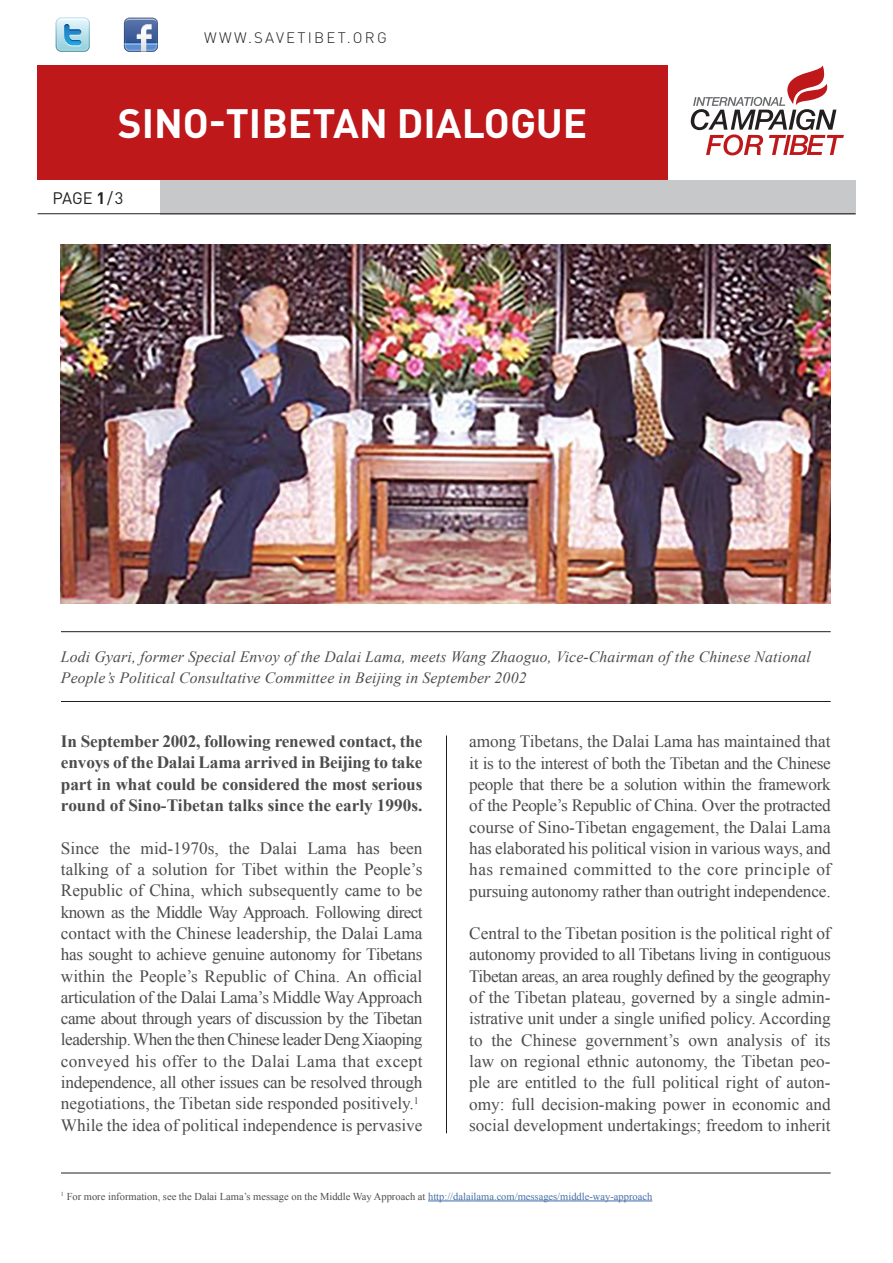
<style>
.page{position:relative;width:893px;height:1263px;background:#fff}
.page>*{position:absolute;margin:0;border:0;box-sizing:border-box;transform-origin:0 0}
.t1{font:700 40.5px "DIN Pro";color:#fff}
.t2{font:17.25px/21.3px "Times New Roman";color:#4b4c4d;text-align:justify}
.t3{font:700 17.25px/21.3px "Times New Roman";color:#4b4c4d;text-align:justify}
.t4{font:16.5px "DIN Pro";color:#231f20}
.t5{font:italic 15.75px/21.3px "Times New Roman";letter-spacing:.01em;color:#4b4c4d}
.t6{font:300 15px "DIN Pro";letter-spacing:.15em;color:#231f20}
.t7{font:10.5px "Times New Roman";color:#4b4c4d}
.s1{font-weight:700}
.s2{color:#436da8}
</style>
<div class="page">
<div style="left:160px;top:180px;width:696px;height:34px;background:#c7c8ca"></div>
<svg style="left:691px;top:65px;width:153px;height:90px"></svg>
<div style="left:38px;top:66px;width:630px;height:114px;background:#bf181b"></div>
<svg style="left:56px;top:18px;width:34px;height:34px"></svg>
<svg style="left:124px;top:18px;width:34px;height:34px"></svg>
<hr style="left:38px;top:213px;width:818px;height:1px;background:#231f20">
<hr style="left:61px;top:631px;width:770px;height:1px;background:#231f20">
<hr style="left:61px;top:701px;width:770px;height:1px;background:#231f20">
<img style="left:61px;top:244px;width:770px;height:360px">
<hr style="left:446px;top:735px;width:1px;height:398px;background:#231f20">
<hr style="left:61px;top:1172px;width:770px;height:1px;background:#231f20">
<hr style="left:428px;top:1201px;width:224px;height:1px;background:#436da8">
<p class="t6" style="left:204px;top:27px;width:184px">WWW.SAVETIBET.ORG</p>
<p class="t1" style="left:118px;top:96px;width:471px">SINO-TIBETAN DIALOGUE</p>
<p class="t4" style="left:53px;top:186px;width:72px">PAGE <span class="s1">1</span>/3</p>
<p class="t5" style="left:61px;top:646px;width:751px">Lodi Gyari, former Special Envoy of the Dalai Lama, meets Wang Zhaoguo, Vice-Chairman of the Chinese National<br>People’s Political Consultative Committee in Beijing in September 2002</p>
<p class="t3" style="left:61px;top:730px;width:363px">In September 2002, following renewed contact, the envoys of the Dalai Lama arrived in Beijing to take part in what could be considered the most serious round of Sino-Tibetan talks since the early 1990s.</p>
<p class="t2" style="left:61px;top:837px;width:363px">Since the mid-1970s, the Dalai Lama has been talking of a solution for Tibet within the People’s Republic of China, which subsequently came to be known as the Middle Way Approach. Following direct contact with the Chinese leadership, the Dalai Lama has sought to achieve genuine autonomy for Tibetans within the People’s Republic of China. An official articulation of the Dalai Lama’s Middle Way Approach came about through years of discussion by the Tibetan leadership. When the then Chinese leader Deng Xiaoping conveyed his offer to the Dalai Lama that except independence, all other issues can be resolved through negotiations, the Tibetan side responded positively.<sup>1</sup></p>
<p class="t2" style="left:61px;top:1114px;width:363px">While the idea of political independence is pervasive</p>
<p class="t2" style="left:469px;top:731px;width:363px">among Tibetans, the Dalai Lama has maintained that it is to the interest of both the Tibetan and the Chinese people that there be a solution within the framework of the People’s Republic of China. Over the protracted course of Sino-Tibetan engagement, the Dalai Lama has elaborated his political vision in various ways, and has remained committed to the core principle of pursuing autonomy rather than outright independence.</p>
<p class="t2" style="left:469px;top:922px;width:363px">Central to the Tibetan position is the political right of autonomy provided to all Tibetans living in contiguous Tibetan areas, an area roughly defined by the geography of the Tibetan plateau, governed by a single admin&shy;istrative unit under a single unified policy. According to the Chinese government’s own analysis of its law on regional ethnic autonomy, the Tibetan peo&shy;ple are entitled to the full political right of auton&shy;omy: full decision-making power in economic and social development undertakings; freedom to inherit</p>
<p class="t7" style="left:61px;top:1189px;width:593px"><sup>1</sup> For more information, see the Dalai Lama’s message on the Middle Way Approach at <span class="s2">http://dalailama.com/messages/middle-way-approach</span></p>
</div>
